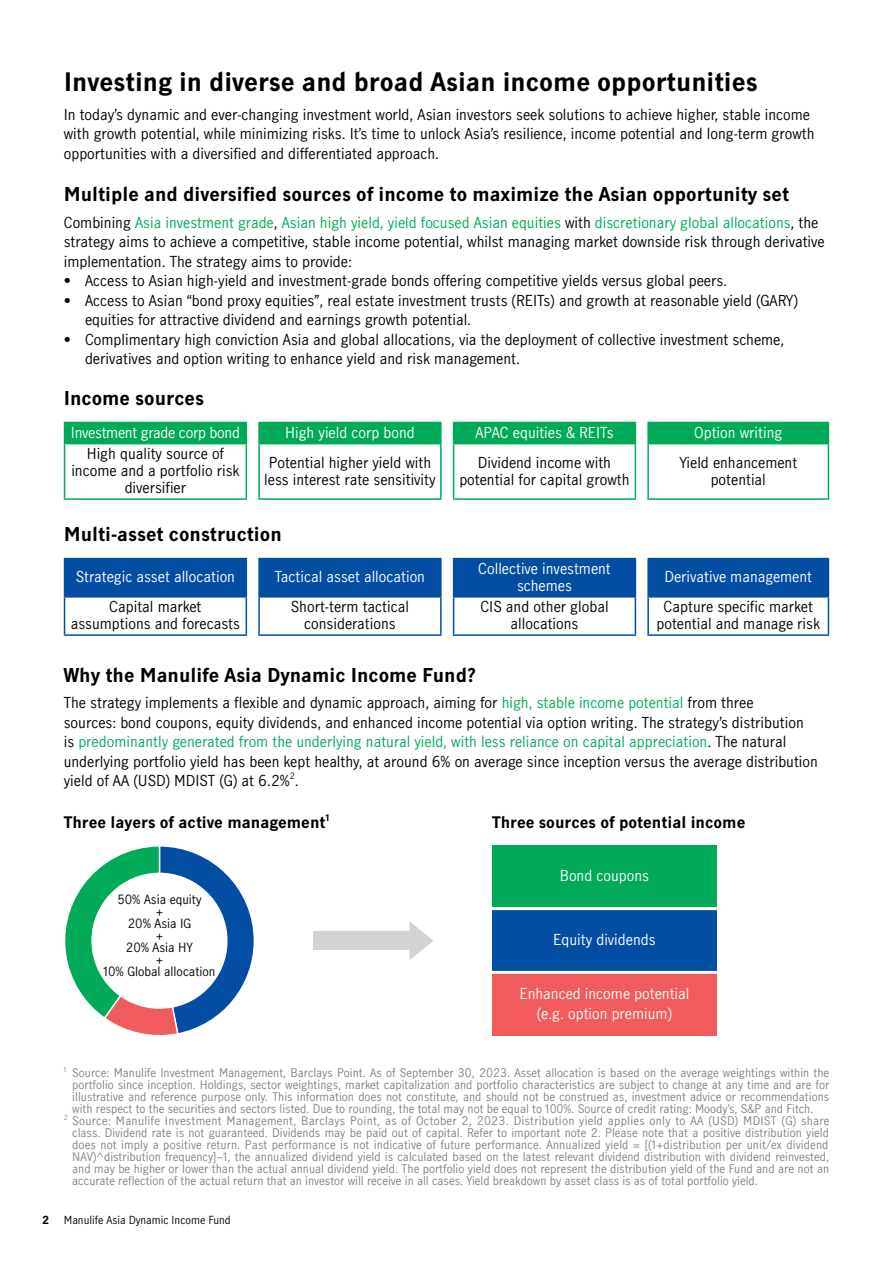
<style>
.page{position:relative;width:893px;height:1263px;background:#fff}
.page>*{position:absolute;margin:0;border:0;box-sizing:border-box;transform-origin:0 0}
.t1{font:700 24px "Manulife JH Sans";color:#000}
.t2{font:700 18px "Manulife JH Sans";color:#000}
.t3{font:700 15px "Manulife JH Sans";color:#000}
.t4{font:14.25px/19.5px "Manulife JH Sans";color:#000;text-align:center}
.t5{font:14.25px/17.1px "Manulife JH Sans";color:#fff;text-align:center}
.t6{font:14.25px "Manulife JH Sans";letter-spacing:-.02em;color:#fff}
.t7{font:12px/12px "Manulife JH Sans";color:#000;text-align:center}
.t8{font:11.25px/12px "Manulife JH Sans";color:#808285;text-align:justify}
.t9{font:10.5px "Manulife JH Sans";color:#000}
.t10{font:700 10.5px "Manulife JH Sans";color:#000}
.t11{font:700 8.7px "Manulife JH Sans";color:#000}
.t12{font:8.25px "Manulife JH Sans";color:#000}
.t13{font:6.6px "Manulife JH Sans";color:#808285}
.s1{color:#00aa59}
</style>
<div class="page">
<div style="left:64px;top:422px;width:765px;height:22px;background:#00aa59"></div>
<hr style="left:64px;top:443px;width:183px;height:1px;background:#00aa59">
<hr style="left:64px;top:444px;width:1px;height:54px;background:#00aa59">
<hr style="left:246px;top:444px;width:1px;height:54px;background:#00aa59">
<hr style="left:258px;top:443px;width:184px;height:1px;background:#00aa59">
<hr style="left:258px;top:444px;width:2px;height:54px;background:#00aa59">
<hr style="left:440px;top:444px;width:2px;height:54px;background:#00aa59">
<hr style="left:453px;top:443px;width:183px;height:1px;background:#00aa59">
<hr style="left:453px;top:444px;width:1px;height:54px;background:#00aa59">
<hr style="left:635px;top:444px;width:1px;height:54px;background:#00aa59">
<hr style="left:647px;top:443px;width:182px;height:1px;background:#00aa59">
<hr style="left:647px;top:444px;width:2px;height:54px;background:#00aa59">
<hr style="left:828px;top:444px;width:1px;height:54px;background:#00aa59">
<hr style="left:64px;top:498px;width:183px;height:2px;background:#00aa59">
<hr style="left:258px;top:498px;width:184px;height:2px;background:#00aa59">
<hr style="left:453px;top:498px;width:183px;height:2px;background:#00aa59">
<hr style="left:647px;top:498px;width:182px;height:2px;background:#00aa59">
<div style="left:65px;top:559px;width:763px;height:38px;background:#034ea2"></div>
<hr style="left:64px;top:558px;width:183px;height:1px;background:#034ea2">
<hr style="left:64px;top:559px;width:1px;height:37px;background:#034ea2">
<hr style="left:246px;top:559px;width:1px;height:37px;background:#034ea2">
<hr style="left:258px;top:558px;width:184px;height:1px;background:#034ea2">
<hr style="left:258px;top:559px;width:2px;height:37px;background:#034ea2">
<hr style="left:440px;top:559px;width:2px;height:37px;background:#034ea2">
<hr style="left:453px;top:558px;width:183px;height:1px;background:#034ea2">
<hr style="left:453px;top:559px;width:1px;height:37px;background:#034ea2">
<hr style="left:635px;top:559px;width:1px;height:37px;background:#034ea2">
<hr style="left:647px;top:558px;width:182px;height:1px;background:#034ea2">
<hr style="left:647px;top:559px;width:2px;height:37px;background:#034ea2">
<hr style="left:828px;top:559px;width:1px;height:37px;background:#034ea2">
<hr style="left:64px;top:596px;width:183px;height:2px;background:#034ea2">
<hr style="left:64px;top:598px;width:1px;height:36px;background:#034ea2">
<hr style="left:246px;top:598px;width:1px;height:36px;background:#034ea2">
<hr style="left:258px;top:596px;width:184px;height:2px;background:#034ea2">
<hr style="left:258px;top:598px;width:2px;height:36px;background:#034ea2">
<hr style="left:440px;top:598px;width:2px;height:36px;background:#034ea2">
<hr style="left:453px;top:596px;width:183px;height:2px;background:#034ea2">
<hr style="left:453px;top:598px;width:1px;height:36px;background:#034ea2">
<hr style="left:635px;top:598px;width:1px;height:36px;background:#034ea2">
<hr style="left:647px;top:596px;width:182px;height:2px;background:#034ea2">
<hr style="left:647px;top:598px;width:2px;height:36px;background:#034ea2">
<hr style="left:828px;top:598px;width:1px;height:36px;background:#034ea2">
<hr style="left:64px;top:634px;width:183px;height:2px;background:#034ea2">
<hr style="left:258px;top:634px;width:184px;height:2px;background:#034ea2">
<hr style="left:453px;top:634px;width:183px;height:2px;background:#034ea2">
<hr style="left:647px;top:634px;width:182px;height:2px;background:#034ea2">
<svg style="left:65px;top:846px;width:189px;height:189px"></svg>
<div style="left:492px;top:845px;width:225px;height:64px;background:#00aa59"></div>
<div style="left:492px;top:909px;width:225px;height:63px;background:#034ea2"></div>
<div style="left:492px;top:972px;width:225px;height:64px;background:#f15b5b"></div>
<hr style="left:492px;top:907px;width:225px;height:3px;background:#fff">
<hr style="left:492px;top:971px;width:225px;height:3px;background:#fff">
<div style="left:314px;top:932px;width:99px;height:18px;background:#d1d3d4"></div>
<svg style="left:409px;top:921px;width:24px;height:39px"></svg>
<h1 class="t1" style="left:64px;top:64px;width:695px">Investing in diverse and broad Asian income opportunities</h1>
<p class="t4" style="left:64px;top:104px;width:752px;text-align:left">In today’s dynamic and ever-changing investment world, Asian investors seek solutions to achieve higher, stable income with growth potential, while minimizing risks. It’s time to unlock Asia’s resilience, income potential and long-term growth opportunities with a diversified and differentiated approach.</p>
<p class="t2" style="left:64px;top:181px;width:727px">Multiple and diversified sources of income to maximize the Asian opportunity set</p>
<p class="t4" style="left:64px;top:212px;width:762px;text-align:left">Combining <span class="s1">Asia investment grade</span>, <span class="s1">Asian high yield, yield focused Asian equities</span> with <span class="s1">discretionary global allocations</span>, the strategy aims to achieve a competitive, stable income potential, whilst managing market downside risk through derivative implementation. The strategy aims to provide:</p>
<p class="t4" style="left:64px;top:270px;width:665px">• Access to Asian high-yield and investment-grade bonds offering competitive yields versus global peers.</p>
<p class="t4" style="left:85px;top:290px;width:715px;text-align:left;text-indent:-21px">• Access to Asian “bond proxy equities”, real estate investment trusts (REITs) and growth at reasonable yield (GARY) equities for attractive dividend and earnings growth potential.</p>
<p class="t4" style="left:85px;top:329px;width:701px;text-align:left;text-indent:-21px">• Complimentary high conviction Asia and global allocations, via the deployment of collective investment scheme, derivatives and option writing to enhance yield and risk management.</p>
<p class="t2" style="left:64px;top:385px;width:142px">Income sources</p>
<p class="t6" style="left:71px;top:422px;width:171px">Investment grade corp bond</p>
<p class="t5" style="left:285px;top:423px;width:131px">High yield corp bond</p>
<p class="t5" style="left:475px;top:423px;width:139px">APAC equities &amp; REITs</p>
<p class="t5" style="left:694px;top:423px;width:90px">Option writing</p>
<p class="t4" style="left:71px;top:444px;width:170px;line-height:17.1px">High quality source of income and a portfolio risk diversifier</p>
<p class="t4" style="left:264px;top:453px;width:173px;line-height:17.1px">Potential higher yield with less interest rate sensitivity</p>
<p class="t4" style="left:459px;top:453px;width:172px;line-height:17.1px">Dividend income with potential for capital growth</p>
<p class="t4" style="left:679px;top:453px;width:119px;line-height:17.1px">Yield enhancement potential</p>
<p class="t2" style="left:64px;top:521px;width:219px">Multi-asset construction</p>
<p class="t5" style="left:76px;top:568px;width:161px">Strategic asset allocation</p>
<p class="t5" style="left:275px;top:568px;width:152px">Tactical asset allocation</p>
<p class="t5" style="left:478px;top:559px;width:134px">Collective investment schemes</p>
<p class="t5" style="left:664px;top:568px;width:149px">Derivative management</p>
<p class="t4" style="left:71px;top:598px;width:171px;line-height:17.1px">Capital market assumptions and forecasts</p>
<p class="t4" style="left:291px;top:598px;width:120px;line-height:17.1px">Short-term tactical considerations</p>
<p class="t4" style="left:480px;top:598px;width:130px;line-height:17.1px">CIS and other global allocations</p>
<p class="t4" style="left:656px;top:598px;width:165px;line-height:17.1px">Capture specific market potential and manage risk</p>
<p class="t2" style="left:64px;top:662px;width:413px">Why the Manulife Asia Dynamic Income Fund?</p>
<p class="t4" style="left:64px;top:693px;width:756px;text-align:left">The strategy implements a flexible and dynamic approach, aiming for <span class="s1">high, stable income potential</span> from three<br>sources: bond coupons, equity dividends, and enhanced income potential via option writing. The strategy’s distribution<br>is <span class="s1">predominantly generated from the underlying natural yield, with less reliance on capital appreciation</span>. The natural underlying portfolio yield has been kept healthy, at around 6% on average since inception versus the average distribution yield of AA (USD) MDIST (G) at 6.2% .</p>
<p class="t12" style="left:290px;top:770px;width:7px">2</p>
<p class="t3" style="left:64px;top:811px;width:263px">Three layers of active management</p>
<p class="t11" style="left:325px;top:811px;width:6px">1</p>
<p class="t3" style="left:492px;top:811px;width:255px">Three sources of potential income</p>
<p class="t7" style="left:103px;top:893px;width:114px">50% Asia equity<br>+<br>20% Asia IG<br>+<br>20% Asia HY<br>+<br>10% Global allocation</p>
<p class="t5" style="left:560px;top:867px;width:91px">Bond coupons</p>
<p class="t5" style="left:553px;top:931px;width:104px">Equity dividends</p>
<p class="t5" style="left:519px;top:983px;width:172px;line-height:19.5px">Enhanced income potential (e.g. option premium)</p>
<p class="t13" style="left:64px;top:1064px;width:4px">1</p>
<p class="t8" style="left:72px;top:1066px;width:758px">Source: Manulife Investment Management, Barclays Point. As of September 30, 2023. Asset allocation is based on the average weightings within the portfolio since inception. Holdings, sector weightings, market capitalization and portfolio characteristics are subject to change at any time and are for illustrative and reference purpose only. This information does not constitute, and should not be construed as, investment advice or recommendations with respect to the securities and sectors listed. Due to rounding, the total may not be equal to 100%. Source of credit rating: Moody’s, S&amp;P and Fitch.</p>
<p class="t13" style="left:64px;top:1112px;width:6px">2</p>
<p class="t8" style="left:72px;top:1114px;width:759px">Source: Manulife Investment Management, Barclays Point, as of October 2, 2023. Distribution yield applies only to AA (USD) MDIST (G) share class. Dividend rate is not guaranteed. Dividends may be paid out of capital. Refer to important note 2. Please note that a positive distribution yield does not imply a positive return. Past performance is not indicative of future performance. Annualized yield = [(1+distribution per unit/ex dividend NAV)^distribution frequency]–1, the annualized dividend yield is calculated based on the latest relevant dividend distribution with dividend reinvested, and may be higher or lower than the actual annual dividend yield. The portfolio yield does not represent the distribution yield of the Fund and are not an accurate reflection of the actual return that an investor will receive in all cases. Yield breakdown by asset class is as of total portfolio yield.</p>
<p class="t10" style="left:43px;top:1213px;width:8px">2</p>
<p class="t9" style="left:64px;top:1213px;width:168px">Manulife Asia Dynamic Income Fund</p>
</div>
